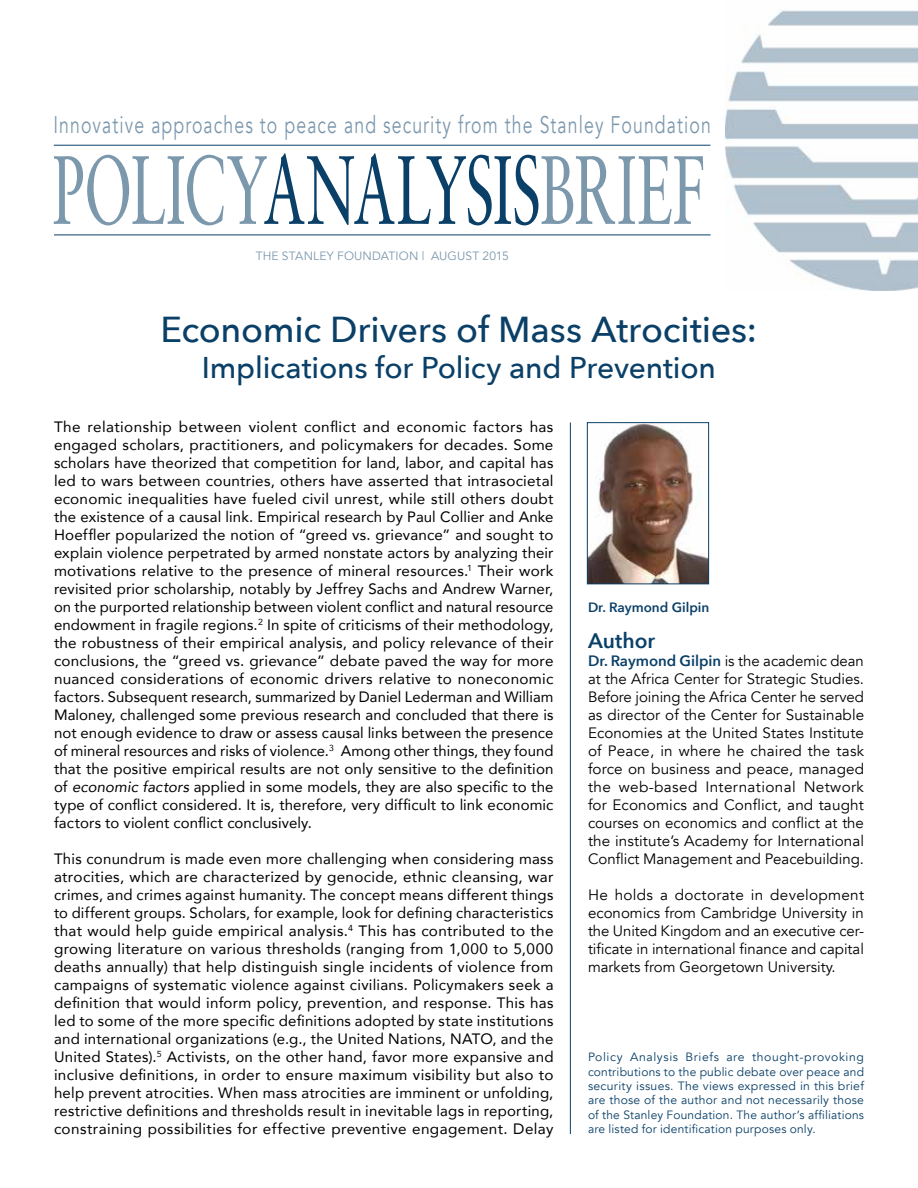
<style>
.page{position:relative;width:918px;height:1188px;background:#fff}
.page>*{position:absolute;margin:0;border:0;box-sizing:border-box;transform-origin:0 0}
.t1{font:97.2px "Sabon LT";letter-spacing:-.02em;color:#7c98ad;scale:.6 1}
.t2{font:500 36px "Avenir Next";letter-spacing:-.005em;color:#0a4068}
.t3{font:500 30px "Avenir Next";letter-spacing:-.005em;color:#0a4068}
.t4{font:24px "Avenir";letter-spacing:.06em;color:#7c98ad;scale:.74 1}
.t5{font:600 21px "Avenir Next";color:#0a4068}
.t6{font:15px/18px "Avenir";letter-spacing:.015em;color:#000;text-align:justify}
.t7{font:15px/18px "Avenir";color:#000;text-align:justify}
.t8{font:600 13.5px "Avenir Next";color:#0a4068}
.t9{font:12px/14.4px "Avenir";letter-spacing:.015em;color:#0a4068;text-align:justify}
.t10{font:12px "Avenir";letter-spacing:.01em;color:#7c98ad}
.s1{color:#0a4068}
.s2{font-style:italic}
.s3{font-family:"Avenir Next";font-weight:600;color:#0a4068}
</style>
<div class="page">
<hr style="left:54px;top:235px;width:657px;height:1px;background:#0a4068">
<hr style="left:54px;top:145px;width:656px;height:1px;background:#0a4068">
<img style="left:725px;top:10px;width:193px;height:281px">
<hr style="left:570px;top:423px;width:1px;height:711px;background:#0a4068">
<img style="left:589px;top:424px;width:118px;height:158px">
<div style="left:587px;top:422px;width:122px;height:162px;border:1px solid #0a4068"></div>
<h3 class="t4" style="left:53px;top:110px;width:890px">Innovative approaches to peace and security from the Stanley Foundation</h3>
<h1 class="t1" style="left:52px;top:132px;width:1089px">POLICY<span class="s1">ANALYSIS</span>BRIEF</h1>
<p class="t10" style="left:256px;top:249px;width:255px">THE STANLEY FOUNDATION | AUGUST 2015</p>
<h2 class="t2" style="left:161px;top:299px;width:598px">Economic Drivers of Mass Atrocities:</h2>
<h3 class="t3" style="left:202px;top:342px;width:516px">Implications for Policy and Prevention</h3>
<p class="t6" style="left:54px;top:417px;width:501px">The relationship between violent conflict and economic factors has engaged scholars, practitioners, and policymakers for decades. Some scholars have theorized that competition for land, labor, and capital has led to wars between countries, others have asserted that intrasocietal economic inequalities have fueled civil unrest, while still others doubt the existence of a causal link. Empirical research by Paul Collier and Anke Hoeffler popularized the notion of “greed vs. grievance” and sought to explain violence perpetrated by armed nonstate actors by analyzing their motivations relative to the presence of mineral resources.<sup>1</sup> Their work revisited prior scholarship, notably by Jeffrey Sachs and Andrew Warner, on the purported relationship between violent conflict and natural resource endowment in fragile regions.<sup>2</sup> In spite of criticisms of their methodology, the robustness of their empirical analysis, and policy relevance of their conclusions, the “greed vs. grievance” debate paved the way for more nuanced considerations of economic drivers relative to noneconomic factors. Subsequent research, summarized by Daniel Lederman and William Maloney, challenged some previous research and concluded that there is not enough evidence to draw or assess causal links between the presence of mineral resources and risks of violence.<sup>3</sup> Among other things, they found that the positive empirical results are not only sensitive to the definition of <span class="s2">economic factors</span> applied in some models, they are also specific to the type of conflict considered. It is, therefore, very difficult to link economic factors to violent conflict conclusively.</p>
<p class="t6" style="left:54px;top:849px;width:501px">This conundrum is made even more challenging when considering mass atrocities, which are characterized by genocide, ethnic cleansing, war crimes, and crimes against humanity. The concept means different things to different groups. Scholars, for example, look for defining characteristics that would help guide empirical analysis.<sup>4</sup> This has contributed to the growing literature on various thresholds (ranging from 1,000 to 5,000 deaths annually) that help distinguish single incidents of violence from campaigns of systematic violence against civilians. Policymakers seek a definition that would inform policy, prevention, and response. This has led to some of the more specific definitions adopted by state institutions and international organizations (e.g., the United Nations, NATO, and the United States).<sup>5</sup> Activists, on the other hand, favor more expansive and inclusive definitions, in order to ensure maximum visibility but also to help prevent atrocities. When mass atrocities are imminent or unfolding, restrictive definitions and thresholds result in inevitable lags in reporting, constraining possibilities for effective preventive engagement. Delay</p>
<p class="t8" style="left:588px;top:596px;width:123px">Dr. Raymond Gilpin</p>
<h3 class="t5" style="left:588px;top:623px;width:69px">Author</h3>
<p class="t7" style="left:588px;top:652px;width:278px"><span class="s3">Dr. Raymond Gilpin</span> is the academic dean at the Africa Center for Strategic Studies.<br>Before joining the Africa Center he served as director of the Center for Sustainable Economies at the United States Institute of Peace, in where he chaired the task force on business and peace, managed the web-based International Network for Economics and Conflict, and taught courses on economics and conflict at the the institute’s Academy for International Conflict Management and Peacebuilding.</p>
<p class="t7" style="left:588px;top:886px;width:278px">He holds a doctorate in development economics from Cambridge University in the United Kingdom and an executive cer&shy;tificate in international finance and capital markets from Georgetown University.</p>
<p class="t9" style="left:588px;top:1050px;width:278px">Policy Analysis Briefs are thought-provoking contributions to the public debate over peace and security issues. The views expressed in this brief are those of the author and not necessarily those of the Stanley Foundation. The author’s affiliations are listed for identification purposes only.</p>
</div>
